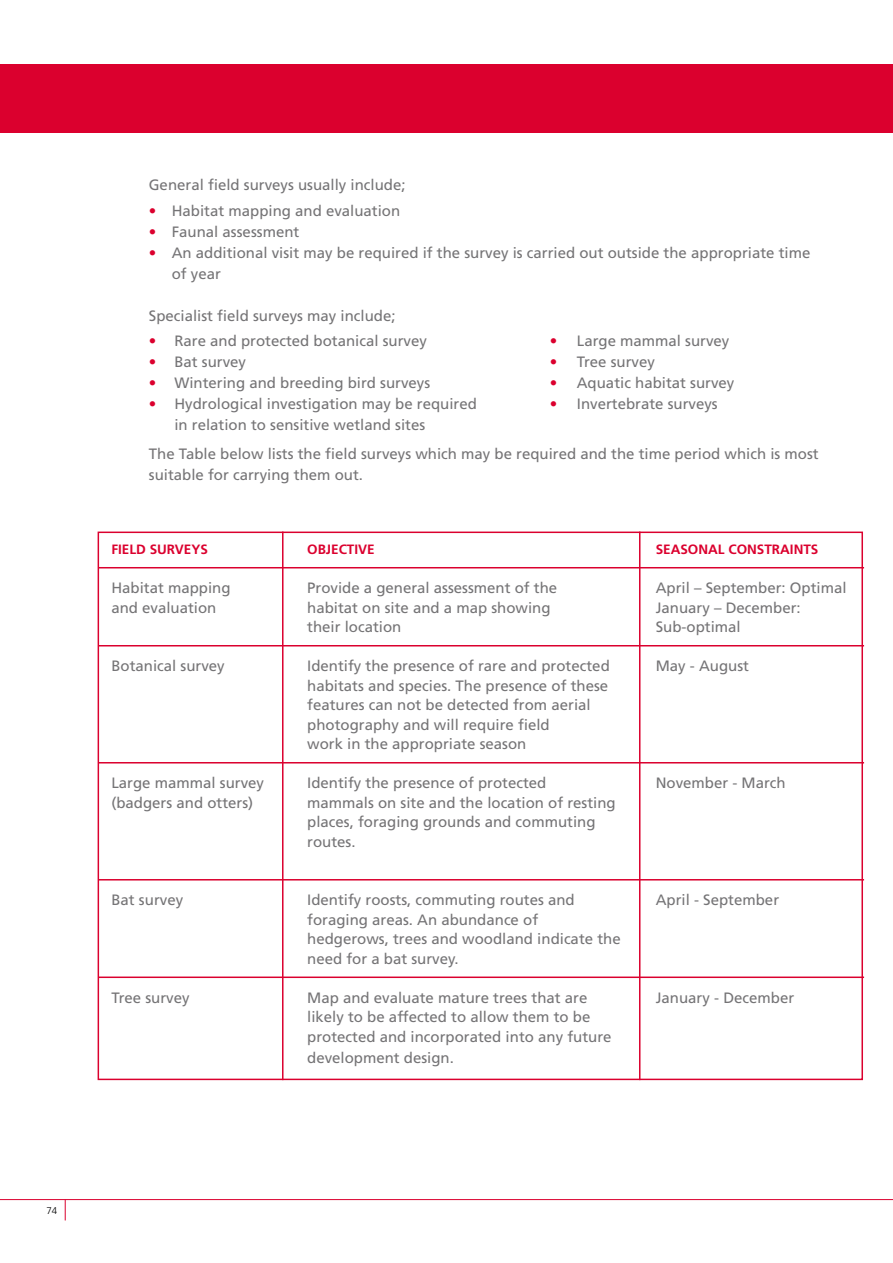
<style>
.page{position:relative;width:893px;height:1263px;background:#fff}
.page>*{position:absolute;margin:0;border:0;box-sizing:border-box;transform-origin:0 0}
.t1{font:15px/19.5px "Frutiger";color:#757476}
.t2{font:700 13.5px "Frutiger";color:#db002e}
.t3{font:300 9.75px "Frutiger";color:#000}
.s1{color:#db002e}
</style>
<div class="page">
<hr style="left:282px;top:531px;width:2px;height:549px;background:#db002e">
<hr style="left:639px;top:531px;width:1px;height:549px;background:#db002e">
<div style="left:0;top:64px;width:893px;height:69px;background:#db002e"></div>
<svg style="left:65px;top:1200px;width:1px;height:20px"></svg>
<hr style="left:0;top:1199px;width:893px;height:1px;background:#db002e">
<hr style="left:99px;top:567px;width:765px;height:1px;background:#db002e">
<hr style="left:99px;top:645px;width:765px;height:1px;background:#db002e">
<hr style="left:99px;top:762px;width:765px;height:1px;background:#db002e">
<hr style="left:99px;top:879px;width:765px;height:1px;background:#db002e">
<hr style="left:99px;top:976px;width:765px;height:2px;background:#db002e">
<p class="t1" style="left:149px;top:175px;width:258px">General field surveys usually include;</p>
<p class="t1" style="left:149px;top:201px;width:253px"><span class="s1">•</span> Habitat mapping and evaluation</p>
<p class="t1" style="left:149px;top:222px;width:152px"><span class="s1">•</span> Faunal assessment</p>
<p class="t1" style="left:172px;top:242px;width:640px;line-height:21px;text-indent:-23px"><span class="s1">•</span> An additional visit may be required if the survey is carried out outside the appropriate time of year</p>
<p class="t1" style="left:149px;top:306px;width:248px">Specialist field surveys may include;</p>
<p class="t1" style="left:149px;top:331px;width:280px"><span class="s1">•</span> Rare and protected botanical survey</p>
<p class="t1" style="left:550px;top:331px;width:181px"><span class="s1">•</span> Large mammal survey</p>
<p class="t1" style="left:149px;top:352px;width:99px"><span class="s1">•</span> Bat survey</p>
<p class="t1" style="left:550px;top:352px;width:107px"><span class="s1">•</span> Tree survey</p>
<p class="t1" style="left:149px;top:373px;width:283px"><span class="s1">•</span> Wintering and breeding bird surveys</p>
<p class="t1" style="left:550px;top:373px;width:186px"><span class="s1">•</span> Aquatic habitat survey</p>
<p class="t1" style="left:149px;top:394px;width:330px"><span class="s1">•</span> Hydrological investigation may be required</p>
<p class="t1" style="left:550px;top:394px;width:169px"><span class="s1">•</span> Invertebrate surveys</p>
<p class="t1" style="left:149px;top:410px;width:671px;line-height:29.5px;text-indent:26px">in relation to sensitive wetland sites<br>The Table below lists the field surveys which may be required and the time period which is most</p>
<p class="t1" style="left:149px;top:465px;width:216px">suitable for carrying them out.</p>
<p class="t2" style="left:111px;top:542px;width:8px">FIELD</p>
<p class="t2" style="left:150px;top:542px;width:10px">SUR</p>
<p class="t2" style="left:175px;top:542px;width:30px">VEYS</p>
<p class="t2" style="left:307px;top:542px;width:18px">OBJECTI</p>
<p class="t2" style="left:358px;top:542px;width:16px">VE</p>
<p class="t2" style="left:656px;top:542px;width:18px">SEASONAL</p>
<p class="t2" style="left:728px;top:542px;width:10px">CONSTRAINTS</p>
<p class="t1" style="left:111px;top:578px;width:121px">Habitat mapping</p>
<p class="t1" style="left:307px;top:578px;width:252px">Provide a general assessment of the</p>
<p class="t1" style="left:656px;top:578px;width:192px">April – September: Optimal</p>
<p class="t1" style="left:111px;top:598px;width:107px">and evaluation</p>
<p class="t1" style="left:307px;top:598px;width:245px">habitat on site and a map showing</p>
<p class="t1" style="left:656px;top:598px;width:147px">January – December:</p>
<p class="t1" style="left:307px;top:617px;width:96px">their location</p>
<p class="t1" style="left:656px;top:617px;width:87px">Sub-optimal</p>
<p class="t1" style="left:111px;top:656px;width:115px">Botanical survey</p>
<p class="t1" style="left:307px;top:656px;width:304px">Identify the presence of rare and protected</p>
<p class="t1" style="left:656px;top:656px;width:95px">May - August</p>
<p class="t1" style="left:307px;top:676px;width:302px">habitats and species. The presence of these features can not be detected from aerial photography and will require field<br>work in the appropriate season</p>
<p class="t1" style="left:111px;top:773px;width:154px">Large mammal survey</p>
<p class="t1" style="left:307px;top:773px;width:241px">Identify the presence of protected</p>
<p class="t1" style="left:656px;top:773px;width:132px">November - March</p>
<p class="t1" style="left:111px;top:793px;width:143px">(badgers and otters)</p>
<p class="t1" style="left:307px;top:793px;width:310px">mammals on site and the location of resting places, foraging grounds and commuting routes.</p>
<p class="t1" style="left:111px;top:890px;width:73px">Bat survey</p>
<p class="t1" style="left:307px;top:890px;width:269px">Identify roosts, commuting routes and</p>
<p class="t1" style="left:656px;top:890px;width:125px">April - September</p>
<p class="t1" style="left:307px;top:910px;width:315px">foraging areas. An abundance of hedgerows, trees and woodland indicate the need for a bat survey.</p>
<p class="t1" style="left:111px;top:988px;width:80px">Tree survey</p>
<p class="t1" style="left:307px;top:988px;width:282px">Map and evaluate mature trees that are</p>
<p class="t1" style="left:656px;top:988px;width:140px">January - December</p>
<p class="t1" style="left:307px;top:1007px;width:306px">likely to be affected to allow them to be protected and incorporated into any future</p>
<p class="t1" style="left:307px;top:1048px;width:148px">development design.</p>
<p class="t3" style="left:47px;top:1205px;width:7px">74</p>
</div>
